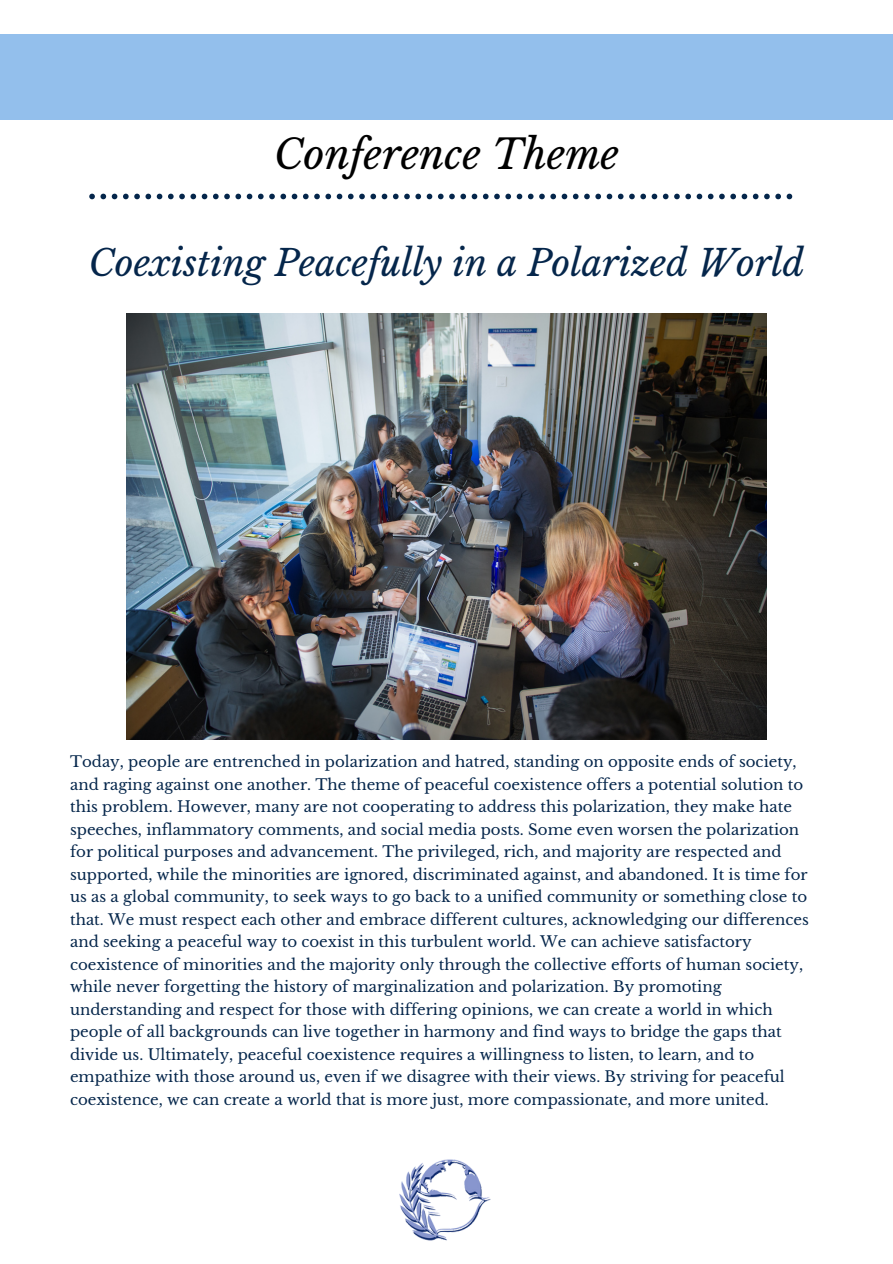
<style>
.page{position:relative;width:893px;height:1264px;background:#fff}
.page>*{position:absolute;margin:0;border:0;box-sizing:border-box;transform-origin:0 0}
.t1{font:italic 40.5px "Libre Baskerville";color:#000}
.t2{font:italic 36px "Libre Baskerville";color:#05264b}
.t3{font:15px/22.5px "Libre Baskerville";color:#05264b}
</style>
<div class="page">
<div style="left:0;top:34px;width:892px;height:86px;background:#93bfec"></div>
<svg style="left:89px;top:194px;width:703px;height:5px"></svg>
<img style="left:399px;top:1159px;width:92px;height:82px">
<img style="left:126px;top:313px;width:640px;height:426px">
<p class="t1" style="left:274px;top:130px;width:346px">Conference Theme</p>
<p class="t2" style="left:89px;top:241px;width:717px">Coexisting Peacefully in a Polarized World</p>
<p class="t3" style="left:70px;top:751px;width:740px">Today, people are entrenched in polarization and hatred, standing on opposite ends of society, and raging against one another. The theme of peaceful coexistence offers a potential solution to this problem. However, many are not cooperating to address this polarization, they make hate speeches, inflammatory comments, and social media posts. Some even worsen the polarization for political purposes and advancement. The privileged, rich, and majority are respected and supported, while the minorities are ignored, discriminated against, and abandoned. It is time for us as a global community, to seek ways to go back to a unified community or something close to that. We must respect each other and embrace different cultures, acknowledging our differences and seeking a peaceful way to coexist in this turbulent world. We can achieve satisfactory coexistence of minorities and the majority only through the collective efforts of human society, while never forgetting the history of marginalization and polarization. By promoting understanding and respect for those with differing opinions, we can create a world in which people of all backgrounds can live together in harmony and find ways to bridge the gaps that divide us. Ultimately, peaceful coexistence requires a willingness to listen, to learn, and to empathize with those around us, even if we disagree with their views. By striving for peaceful coexistence, we can create a world that is more just, more compassionate, and more united.</p>
</div>
